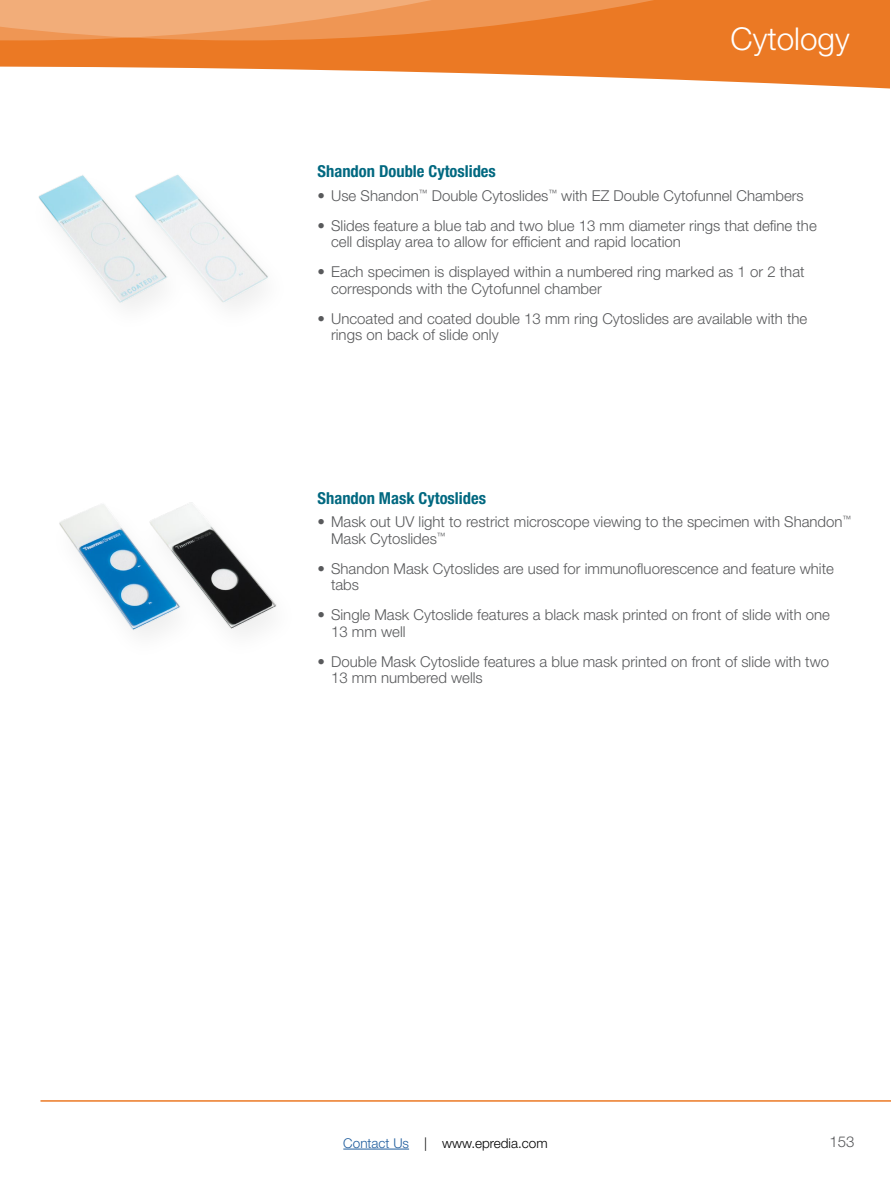
<style>
.page{position:relative;width:891px;height:1188px;background:#fff}
.page>*{position:absolute;margin:0;border:0;box-sizing:border-box;transform-origin:0 0}
.t1{font:300 31.5px "Helvetica Neue LT Std";color:#fff}
.t2{font:700 condensed 16.5px "Helvetica Neue LT Std";color:#006880}
.t3{font:300 15px/16.5px "Helvetica Neue LT Std";color:#58595b}
.t4{font:300 13.5px "Helvetica Neue LT Std";color:#000}
.s1{color:#215e9e}
</style>
<div class="page">
<hr style="left:343px;top:1149px;width:66px;height:1px;background:#215e9e">
<hr style="left:40px;top:1100px;width:851px;height:2px;background:#eb7924">
<div style="left:0;top:0;width:890px;height:102px;background:#eb7924"></div>
<svg style="left:0;top:67px;width:890px;height:35px;fill:#fff"></svg>
<svg style="left:0;top:0;width:653px;height:40px"></svg>
<img style="left:38px;top:174px;width:230px;height:132px">
<img style="left:59px;top:502px;width:218px;height:131px">
<h1 class="t1" style="left:731px;top:19px;width:121px">Cytology</h1>
<p class="t2" style="left:318px;top:162px;width:180px">Shandon Double Cytoslides</p>
<p class="t3" style="left:318px;top:187px;width:488px">• Use Shandon<sup>™</sup> Double Cytoslides<sup>™</sup> with EZ Double Cytofunnel Chambers</p>
<p class="t3" style="left:331px;top:217px;width:487px;text-indent:-14px">• Slides feature a blue tab and two blue 13 mm diameter rings that define the cell display area to allow for efficient and rapid location</p>
<p class="t3" style="left:331px;top:263px;width:475px;text-indent:-14px">• Each specimen is displayed within a numbered ring marked as 1 or 2 that corresponds with the Cytofunnel chamber</p>
<p class="t3" style="left:331px;top:310px;width:478px;text-indent:-14px">• Uncoated and coated double 13 mm ring Cytoslides are available with the rings on back of slide only</p>
<p class="t2" style="left:318px;top:488px;width:170px">Shandon Mask Cytoslides</p>
<p class="t3" style="left:331px;top:513px;width:522px;text-indent:-13px">• Mask out UV light to restrict microscope viewing to the specimen with Shandon<sup>™<br></sup>Mask Cytoslides<sup>™</sup></p>
<p class="t3" style="left:331px;top:560px;width:504px;text-indent:-14px">• Shandon Mask Cytoslides are used for immunofluorescence and feature white tabs</p>
<p class="t3" style="left:331px;top:606px;width:500px;text-indent:-14px">• Single Mask Cytoslide features a black mask printed on front of slide with one<br>13 mm well</p>
<p class="t3" style="left:331px;top:653px;width:500px;text-indent:-14px">• Double Mask Cytoslide features a blue mask printed on front of slide with two<br>13 mm numbered wells</p>
<p class="t4" style="left:343px;top:1135px;width:206px"><span class="s1">Contact Us</span> | www.epredia.com</p>
<p class="t3" style="left:829px;top:1133px;width:27px">153</p>
</div>
